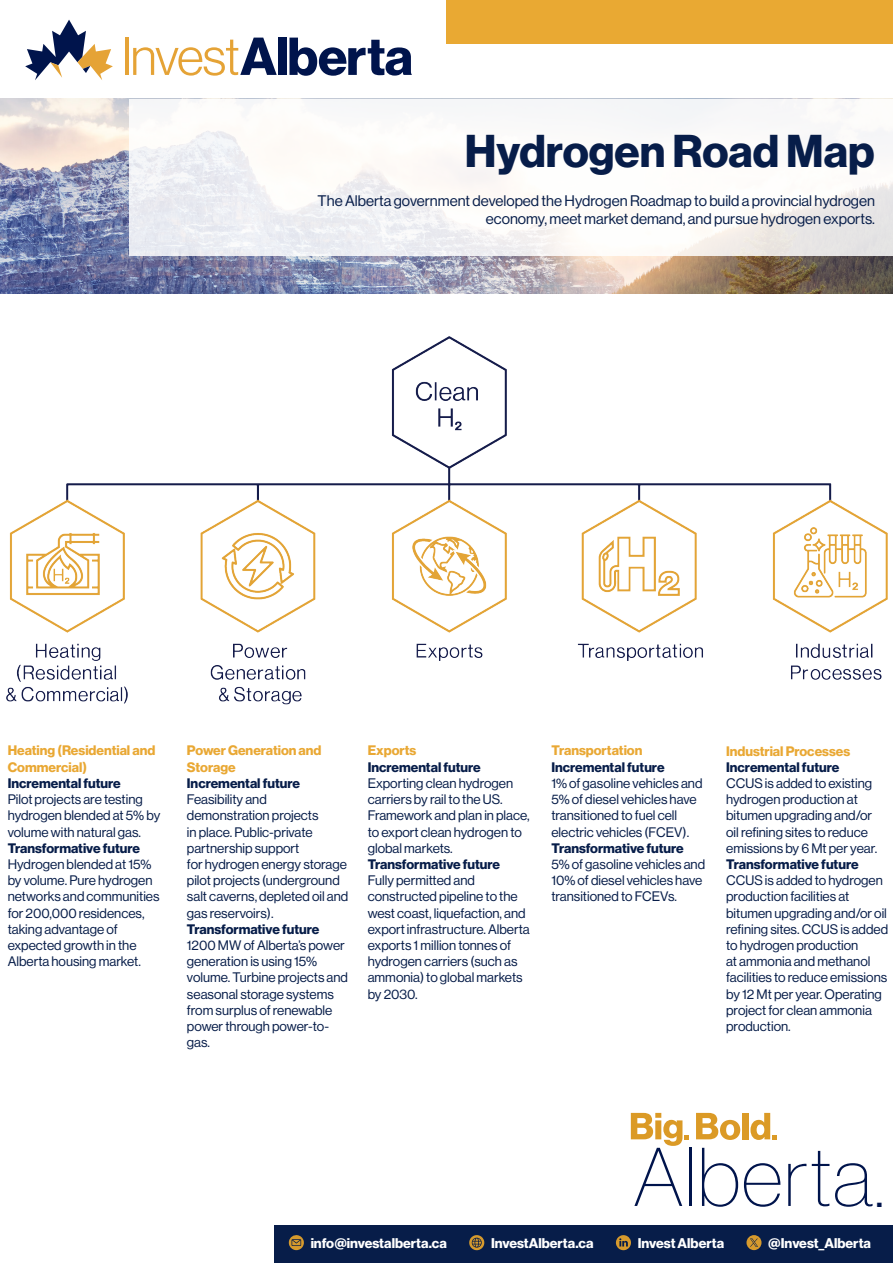
<style>
.page{position:relative;width:893px;height:1263px;background:#fff}
.page>*{position:absolute;margin:0;border:0;box-sizing:border-box;transform-origin:0 0}
.t1{font:45px "N Haas Grotesk DS Pro 75 Bd";color:#071d49}
.t2{font:25.5px "N Haas Grotesk DS Pro 75 Bd";color:#00144c}
.t3{font:15px/18px "N Haas Grotesk DS Pro 55 Rg";color:#071d49;text-align:right}
.t4{font:13.8px "N Haas Grotesk DS Pro 75 Bd";color:#fff}
.t5{font:13.5px/16.2px "N Haas Grotesk DS Pro 55 Rg";color:#071d49}
.t6{font:13.5px "N Haas Grotesk DS Pro 75 Bd";color:#071d49}
.t7{font:13.5px/16.2px "N Haas Grotesk DS Pro 75 Bd";color:#e9a834}
</style>
<div class="page">
<div style="left:446px;top:0;width:447px;height:43px;background:#e9a933"></div>
<img style="left:0;top:99px;width:893px;height:194px">
<svg style="left:129px;top:99px;width:764px;height:156px"></svg>
<hr style="left:689px;top:1148px;width:2px;height:58px;background:#00144c">
<svg style="left:702px;top:1148px;width:36px;height:59px"></svg>
<svg style="left:744px;top:1163px;width:36px;height:44px"></svg>
<svg style="left:788px;top:1164px;width:18px;height:42px"></svg>
<svg style="left:812px;top:1151px;width:17px;height:55px"></svg>
<svg style="left:835px;top:1163px;width:37px;height:44px"></svg>
<svg style="left:631px;top:1113px;width:58px;height:93px"></svg>
<svg style="left:696px;top:1113px;width:44px;height:27px"></svg>
<div style="left:742px;top:1113px;width:6px;height:26px;background:#db9a26"></div>
<svg style="left:750px;top:1113px;width:27px;height:27px"></svg>
<hr style="left:125px;top:38px;width:4px;height:37px;background:#e5a336">
<svg style="left:133px;top:38px;width:144px;height:38px"></svg>
<div style="left:278px;top:38px;width:9px;height:37px;background:#00144c"></div>
<svg style="left:289px;top:38px;width:123px;height:38px"></svg>
<svg style="left:25px;top:20px;width:88px;height:60px"></svg>
<div style="left:274px;top:1225px;width:619px;height:38px;background:#071d49"></div>
<svg style="left:616px;top:1235px;width:15px;height:15px"></svg>
<svg style="left:746px;top:1235px;width:15px;height:15px"></svg>
<svg style="left:469px;top:1235px;width:15px;height:15px"></svg>
<svg style="left:289px;top:1235px;width:15px;height:15px"></svg>
<img style="left:6px;top:336px;width:882px;height:369px">
<p class="t1" style="left:465px;top:125px;width:411px">Hydrogen Road Map</p>
<p class="t3" style="left:318px;top:192px;width:559px">The Alberta government developed the Hydrogen Roadmap to build a provincial hydrogen economy, meet market demand, and pursue hydrogen exports.</p>
<p class="t7" style="left:8px;top:743px;width:149px">Heating (Residential and<br>Commercial)</p>
<p class="t6" style="left:8px;top:775px;width:115px">Incremental future</p>
<p class="t5" style="left:8px;top:791px;width:154px">Pilot projects are testing hydrogen blended at 5% by volume with natural gas.</p>
<p class="t6" style="left:8px;top:840px;width:134px">Transformative future</p>
<p class="t5" style="left:8px;top:856px;width:153px">Hydrogen blended at 15% by volume. Pure hydrogen networks and communities for 200,000 residences, taking advantage of expected growth in the<br>Alberta housing market.</p>
<p class="t7" style="left:187px;top:743px;width:136px">Power Generation and<br>Storage</p>
<p class="t6" style="left:187px;top:775px;width:115px">Incremental future</p>
<p class="t5" style="left:187px;top:791px;width:133px">Feasibility and demonstration projects in place. Public-private partnership support</p>
<p class="t5" style="left:187px;top:856px;width:163px">for hydrogen energy storage pilot projects (underground salt caverns, depleted oil and gas reservoirs).</p>
<p class="t6" style="left:187px;top:921px;width:134px">Transformative future</p>
<p class="t5" style="left:187px;top:937px;width:163px">1200 MW of Alberta’s power generation is using 15% volume. Turbine projects and seasonal storage systems from surplus of renewable power through power-to&shy;gas.</p>
<p class="t7" style="left:368px;top:743px;width:50px">Exports</p>
<p class="t6" style="left:368px;top:759px;width:115px">Incremental future</p>
<p class="t5" style="left:368px;top:775px;width:163px">Exporting clean hydrogen carriers by rail to the US.<br>Framework and plan in place, to export clean hydrogen to global markets.</p>
<p class="t6" style="left:368px;top:856px;width:134px">Transformative future</p>
<p class="t5" style="left:368px;top:872px;width:163px">Fully permitted and constructed pipeline to the west coast, liquefaction, and export infrastructure. Alberta exports 1 million tonnes of hydrogen carriers (such as ammonia) to global markets by 2030.</p>
<p class="t7" style="left:551px;top:743px;width:92px">Transportation</p>
<p class="t6" style="left:551px;top:759px;width:115px">Incremental future</p>
<p class="t5" style="left:551px;top:775px;width:153px">1% of gasoline vehicles and<br>5% of diesel vehicles have transitioned to fuel cell electric vehicles (FCEV).</p>
<p class="t6" style="left:551px;top:840px;width:134px">Transformative future</p>
<p class="t5" style="left:551px;top:856px;width:155px">5% of gasoline vehicles and<br>10% of diesel vehicles have transitioned to FCEVs.</p>
<p class="t7" style="left:726px;top:743px;width:126px">Industrial Processes</p>
<p class="t6" style="left:726px;top:759px;width:115px">Incremental future</p>
<p class="t5" style="left:726px;top:775px;width:152px">CCUS is added to existing hydrogen production at bitumen upgrading and/or oil refining sites to reduce emissions by 6 Mt per year.</p>
<p class="t6" style="left:726px;top:856px;width:134px">Transformative future</p>
<p class="t5" style="left:726px;top:872px;width:163px">CCUS is added to hydrogen production facilities at bitumen upgrading and/or oil refining sites. CCUS is added to hydrogen production<br>at ammonia and methanol facilities to reduce emissions by 12 Mt per year. Operating project for clean ammonia production.</p>
<p class="t2" style="left:876px;top:1183px;width:7px">.</p>
<p class="t4" style="left:311px;top:1235px;width:138px">info@investalberta.ca</p>
<p class="t4" style="left:491px;top:1235px;width:104px">InvestAlberta.ca</p>
<p class="t4" style="left:638px;top:1235px;width:88px">Invest Alberta</p>
<p class="t4" style="left:768px;top:1235px;width:104px">@Invest_Alberta</p>
</div>
